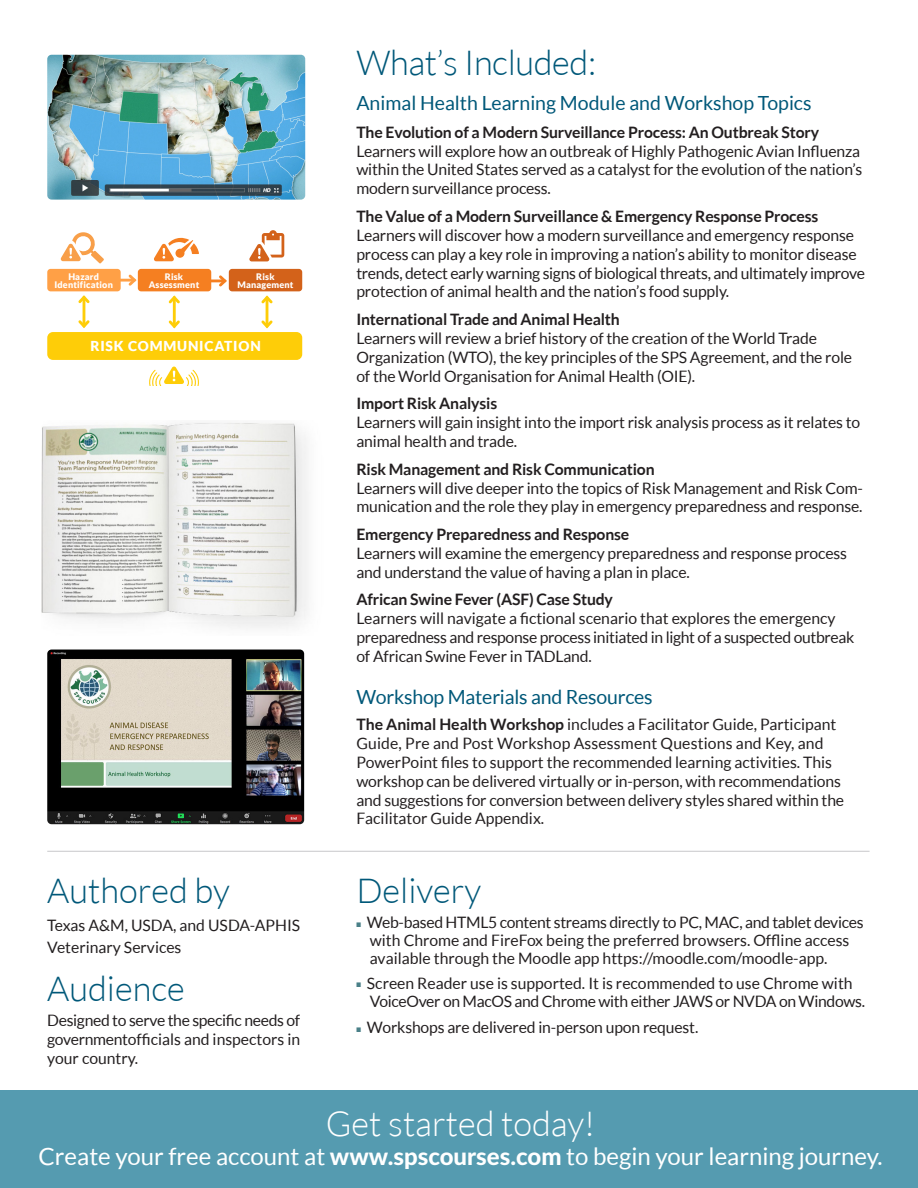
<style>
.page{position:relative;width:918px;height:1188px;background:#fff}
.page>*{position:absolute;margin:0;border:0;box-sizing:border-box;transform-origin:0 0}
.t1{font:300 34.5px "Lato";color:#005879}
.t2{font:300 34.5px "Lato";color:#fff}
.t3{font:24px "Lato";color:#fff}
.t4{font:19.5px "Lato";color:#005879}
.bulleted_list{font:15.75px/18.9px "Lato";letter-spacing:-.01em;color:#231f20}
.t5{font:900 13.8px "Lato";letter-spacing:.06em;color:#fff}
.t6{font:900 9px/8.1px "Lato";letter-spacing:.02em;color:#fff;text-align:center}
.s1{font-weight:700}
.s2{color:#4a8088}
.s3{font-weight:800}
</style>
<div class="page">
<div style="left:0;top:1091px;width:918px;height:97px;background:#559bb0"></div>
<hr style="left:47px;top:851px;width:823px;height:1px;background:#c7c8ca">
<img style="left:41px;top:422px;width:267px;height:206px">
<img style="left:47px;top:55px;width:258px;height:145px">
<img style="left:47px;top:650px;width:257px;height:174px">
<div style="left:47px;top:332px;width:255px;height:28px;background:#fecd08;border-radius:6px"></div>
<div style="left:47px;top:269px;width:74px;height:22px;background:#ffa046;border-radius:3px"></div>
<div style="left:138px;top:269px;width:73px;height:22px;background:#f57f21;border-radius:3px"></div>
<div style="left:229px;top:269px;width:73px;height:22px;background:#d3621a;border-radius:3px"></div>
<hr style="left:173px;top:298px;width:3px;height:28px;background:#fecd08">
<svg style="left:168px;top:295px;width:12px;height:11px"></svg>
<svg style="left:168px;top:318px;width:12px;height:11px"></svg>
<hr style="left:83px;top:297px;width:2px;height:29px;background:#fecd08">
<svg style="left:78px;top:295px;width:12px;height:11px"></svg>
<svg style="left:78px;top:318px;width:12px;height:10px"></svg>
<hr style="left:266px;top:298px;width:2px;height:28px;background:#fecd08">
<svg style="left:261px;top:295px;width:12px;height:11px"></svg>
<svg style="left:261px;top:318px;width:12px;height:11px"></svg>
<hr style="left:117px;top:279px;width:18px;height:3px;background:#ffa046">
<svg style="left:126px;top:272px;width:12px;height:16px"></svg>
<svg style="left:211px;top:273px;width:18px;height:16px"></svg>
<svg style="left:154px;top:238px;width:45px;height:23px"></svg>
<svg style="left:149px;top:366px;width:50px;height:19px"></svg>
<svg style="left:60px;top:232px;width:44px;height:32px"></svg>
<svg style="left:249px;top:230px;width:35px;height:31px"></svg>
<p class="t6" style="left:54px;top:272px;width:60px">Hazard<br>Identification</p>
<p class="t6" style="left:149px;top:272px;width:52px">Risk<br>Assessment</p>
<p class="t6" style="left:237px;top:272px;width:58px">Risk<br>Management</p>
<p class="t5" style="left:90px;top:338px;width:172px">RISK COMMUNICATION</p>
<p class="t1" style="left:47px;top:872px;width:184px">Authored by</p>
<p class="bulleted_list" style="left:47px;top:915px;width:255px;line-height:21.6px">Texas A&amp;M, USDA, and USDA-APHIS<br>Veterinary Services</p>
<p class="t1" style="left:47px;top:970px;width:139px">Audience</p>
<p class="bulleted_list" style="left:47px;top:1011px;width:254px;text-align:justify">Designed to serve the specific needs of governmentofficials and inspectors in your country.</p>
<p class="t1" style="left:356px;top:44px;width:241px">What’s Included:</p>
<p class="t4" style="left:356px;top:92px;width:457px">Animal Health Learning Module and Workshop Topics</p>
<p class="bulleted_list" style="left:356px;top:122px;width:508px"><span class="s1">The Evolution of a Modern Surveillance Process: An Outbreak Story </span>Learners will explore how an outbreak of Highly Pathogenic Avian Influenza within the United States served as a catalyst for the evolution of the nation’s modern surveillance process.</p>
<p class="bulleted_list" style="left:356px;top:207px;width:510px"><span class="s1">The Value of a Modern Surveillance &amp; Emergency Response Process </span>Learners will discover how a modern surveillance and emergency response process can play a key role in improving a nation’s ability to monitor disease trends, detect early warning signs of biological threats, and ultimately improve protection of animal health and the nation’s food supply.</p>
<p class="bulleted_list" style="left:356px;top:310px;width:497px"><span class="s1">International Trade and Animal Health<br></span>Learners will review a brief history of the creation of the World Trade Organization (WTO), the key principles of the SPS Agreement, and the role of the World Organisation for Animal Health (OIE).</p>
<p class="bulleted_list" style="left:356px;top:394px;width:505px"><span class="s1">Import Risk Analysis<br></span>Learners will gain insight into the import risk analysis process as it relates to animal health and trade.</p>
<p class="bulleted_list" style="left:356px;top:459px;width:508px"><span class="s1">Risk Management and Risk Communication<br></span>Learners will dive deeper into the topics of Risk Management and Risk Com&shy;munication and the role they play in emergency preparedness and response.</p>
<p class="bulleted_list" style="left:356px;top:525px;width:492px"><span class="s1">Emergency Preparedness and Response<br></span>Learners will examine the emergency preparedness and response process and understand the value of having a plan in place.</p>
<p class="bulleted_list" style="left:356px;top:590px;width:500px"><span class="s1">African Swine Fever (ASF) Case Study<br></span>Learners will navigate a fictional scenario that explores the emergency preparedness and response process initiated in light of a suspected outbreak of African Swine Fever in TADLand.</p>
<p class="t4" style="left:356px;top:686px;width:298px">Workshop Materials and Resources</p>
<p class="bulleted_list" style="left:356px;top:715px;width:489px"><span class="s1">The Animal Health Workshop</span> includes a Facilitator Guide, Participant Guide, Pre and Post Workshop Assessment Questions and Key, and PowerPoint files to support the recommended learning activities. This workshop can be delivered virtually or in-person, with recommendations and suggestions for conversion between delivery styles shared within the Facilitator Guide Appendix.</p>
<p class="t1" style="left:356px;top:872px;width:126px">Delivery</p>
<p class="bulleted_list" style="left:370px;top:913px;width:495px;line-height:18px;text-indent:-14px"><span class="s2">■</span> Web-based HTML5 content streams directly to PC, MAC, and tablet devices with Chrome and FireFox being the preferred browsers. Offline access available through the Moodle app https://moodle.com/moodle-app.</p>
<p class="bulleted_list" style="left:370px;top:974px;width:497px;line-height:18px;text-indent:-14px"><span class="s2">■</span> Screen Reader use is supported. It is recommended to use Chrome with<br>VoiceOver on MacOS and Chrome with either JAWS or NVDA on Windows.</p>
<p class="bulleted_list" style="left:356px;top:1018px;width:343px"><span class="s2">■</span> Workshops are delivered in-person upon request.</p>
<p class="t2" style="left:326px;top:1105px;width:271px">Get started today!</p>
<p class="t3" style="left:39px;top:1143px;width:846px">Create your free account at <span class="s3">www.spscourses.com</span> to begin your learning journey.</p>
</div>
